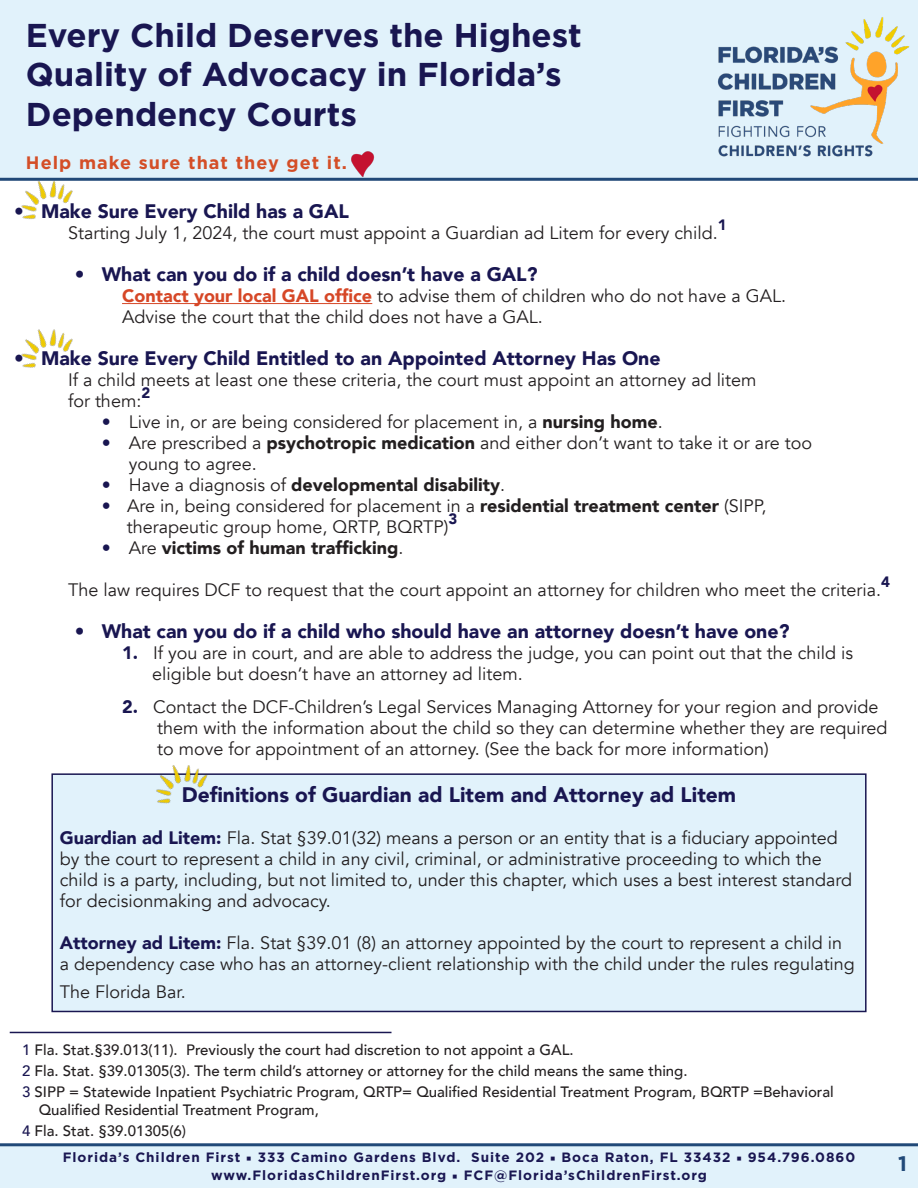
<style>
.page{position:relative;width:918px;height:1188px;background:#fff}
.page>*{position:absolute;margin:0;border:0;box-sizing:border-box;transform-origin:0 0}
.t1{font:700 33px/39.6px "Gotham";color:#191651}
.t2{font:900 21px "Avenir";color:#191651}
.t3{font:700 21px "Gotham";color:#214978}
.t4{font:900 19.5px "Avenir";color:#191651}
.t5{font:18px/21px "Avenir";color:#231f20}
.t6{font:900 18px "Avenir";color:#231f20}
.t7{font:700 18px "Gotham";letter-spacing:.06em;color:#d44e27}
.t8{font:500 15px "Avenir";color:#231f20}
.t9{font:900 15px "Avenir";color:#191651}
.t10{font:700 13.5px "Gotham";letter-spacing:.07em;color:#191651}
.s1{font-weight:900;color:#d64727}
.s2{color:#191651}
.s3{font-weight:900}
.s4{font-weight:400;color:#191651}
.s5{font-weight:400}
.s6{font-weight:900;color:#191651}
.s7{font-family:"Minion Pro"}
</style>
<div class="page">
<div style="left:0;top:0;width:918px;height:181px;background:#e1f2fb"></div>
<img style="left:704px;top:2px;width:214px;height:169px">
<svg style="left:0;top:1143px;width:918px;height:45px;background:#d4e6f2"></svg>
<hr style="left:122px;top:303px;width:250px;height:1px;background:#d64727">
<hr style="left:10px;top:1032px;width:382px;height:1px;background:#191651">
<div style="left:52px;top:774px;width:814px;height:237px;background:#e1f2fb"></div>
<div style="left:51px;top:773px;width:816px;height:239px;border:2px solid #191651"></div>
<img style="left:346px;top:144px;width:32px;height:37px">
<img style="left:2px;top:158px;width:85px;height:61px">
<img style="left:21px;top:329px;width:52px;height:39px">
<img style="left:136px;top:765px;width:86px;height:39px">
<p class="t1" style="left:26px;top:15px;width:557px">Every Child Deserves the Highest<br>Quality of Advocacy in Florida’s<br>Dependency Courts</p>
<p class="t7" style="left:26px;top:151px;width:323px">Help make sure that they get it.</p>
<p class="t4" style="left:14px;top:195px;width:337px">• Make Sure Every Child has a GAL</p>
<p class="t5" style="left:68px;top:223px;width:651px">Starting July 1, 2024, the court must appoint a Guardian ad Litem for every child.</p>
<p class="t9" style="left:718px;top:212px;width:10px">1</p>
<p class="t4" style="left:75px;top:258px;width:464px">• What can you do if a child doesn’t have a GAL?</p>
<p class="t5" style="left:122px;top:286px;width:666px"><span class="s1">Contact your local GAL office</span> to advise them of children who do not have a GAL.</p>
<p class="t5" style="left:122px;top:307px;width:422px">Advise the court that the child does not have a GAL.</p>
<p class="t4" style="left:14px;top:342px;width:648px">• Make Sure Every Child Entitled to an Appointed Attorney Has One</p>
<p class="t5" style="left:68px;top:370px;width:690px">If a child meets at least one these criteria, the court must appoint an attorney ad litem</p>
<p class="t5" style="left:68px;top:391px;width:75px">for them:</p>
<p class="t9" style="left:141px;top:380px;width:10px">2</p>
<p class="t5" style="left:102px;top:412px;width:562px"><span class="s2">•</span> Live in, or are being considered for placement in, a <span class="s3">nursing home</span>.</p>
<p class="t5" style="left:129px;top:433px;width:685px;text-indent:-27px"><span class="s2">•</span> Are prescribed a <span class="s3">psychotropic medication</span> and either don’t want to take it or are too young to agree.</p>
<p class="t6" style="left:102px;top:470px;width:405px"><span class="s4">•</span> <span class="s5">Have a diagnosis of</span> developmental disability<span class="s5">.</span></p>
<p class="t5" style="left:102px;top:496px;width:666px"><span class="s2">•</span> Are in, being considered for placement in a <span class="s3">residential treatment center</span> (SIPP,</p>
<p class="t5" style="left:127px;top:517px;width:323px">therapeutic group home, QRTP, BQRTP)</p>
<p class="t9" style="left:449px;top:506px;width:10px">3</p>
<p class="t6" style="left:102px;top:533px;width:303px"><span class="s4">•</span> <span class="s5">Are</span> victims of human trafficking<span class="s5">.</span></p>
<p class="t5" style="left:68px;top:580px;width:815px">The law requires DCF to request that the court appoint an attorney for children who meet the criteria.</p>
<p class="t9" style="left:881px;top:569px;width:10px">4</p>
<p class="t4" style="left:75px;top:615px;width:716px">• What can you do if a child who should have an attorney doesn’t have one?</p>
<p class="t5" style="left:122px;top:643px;width:733px"><span class="s6">1.</span> If you are in court, and are able to address the judge, you can point out that the child is</p>
<p class="t5" style="left:152px;top:664px;width:372px">eligible but doesn’t have an attorney ad litem.</p>
<p class="t5" style="left:122px;top:697px;width:758px"><span class="s6">2.</span> Contact the DCF-Children’s Legal Services Managing Attorney for your region and provide</p>
<p class="t5" style="left:157px;top:718px;width:732px">them with the information about the child so they can determine whether they are required</p>
<p class="t5" style="left:157px;top:739px;width:613px">to move for appointment of an attorney. (See the back for more information)</p>
<p class="t2" style="left:182px;top:777px;width:556px">Definitions of Guardian ad Litem and Attorney ad Litem</p>
<p class="t5" style="left:60px;top:828px;width:794px"><span class="s6">Guardian ad Litem:</span> Fla. Stat §39.01(32) means a person or an entity that is a fiduciary appointed by the court to represent a child in any civil, criminal, or administrative proceeding to which the child is a party, including, but not limited to, under this chapter, which uses a best interest standard for decisionmaking and advocacy.</p>
<p class="t5" style="left:60px;top:933px;width:797px"><span class="s6">Attorney ad Litem:</span> Fla. Stat §39.01 (8) an attorney appointed by the court to represent a child in a dependency case who has an attorney-client relationship with the child under the rules regulating</p>
<p class="t5" style="left:60px;top:982px;width:127px">The Florida Bar.</p>
<p class="t8" style="left:22px;top:1036px;width:553px"><span class="s2">1</span> Fla. Stat.§39.013(11). Previously the court had discretion to not appoint a GAL.</p>
<p class="t8" style="left:22px;top:1057px;width:667px"><span class="s2">2</span> Fla. Stat. §39.01305(3). The term child’s attorney or attorney for the child means the same thing.</p>
<p class="t8" style="left:22px;top:1078px;width:813px"><span class="s2">3</span> SIPP = Statewide Inpatient Psychiatric Program, QRTP= Qualified Residential Treatment Program, BQRTP =Behavioral</p>
<p class="t8" style="left:39px;top:1096px;width:282px">Qualified Residential Treatment Program,</p>
<p class="t8" style="left:22px;top:1118px;width:165px"><span class="s2">4</span> Fla. Stat. §39.01305(6)</p>
<p class="t10" style="left:63px;top:1149px;width:794px">Florida’s Children First <span class="s7">■</span> 333 Camino Gardens Blvd. Suite 202 <span class="s7">■</span> Boca Raton, FL 33432 <span class="s7">■</span> 954.796.0860</p>
<p class="t10" style="left:211px;top:1167px;width:497px">www.FloridasChildrenFirst.org <span class="s7">■</span> FCF@Florida’sChildrenFirst.org</p>
<p class="t3" style="left:898px;top:1150px;width:10px">1</p>
</div>
